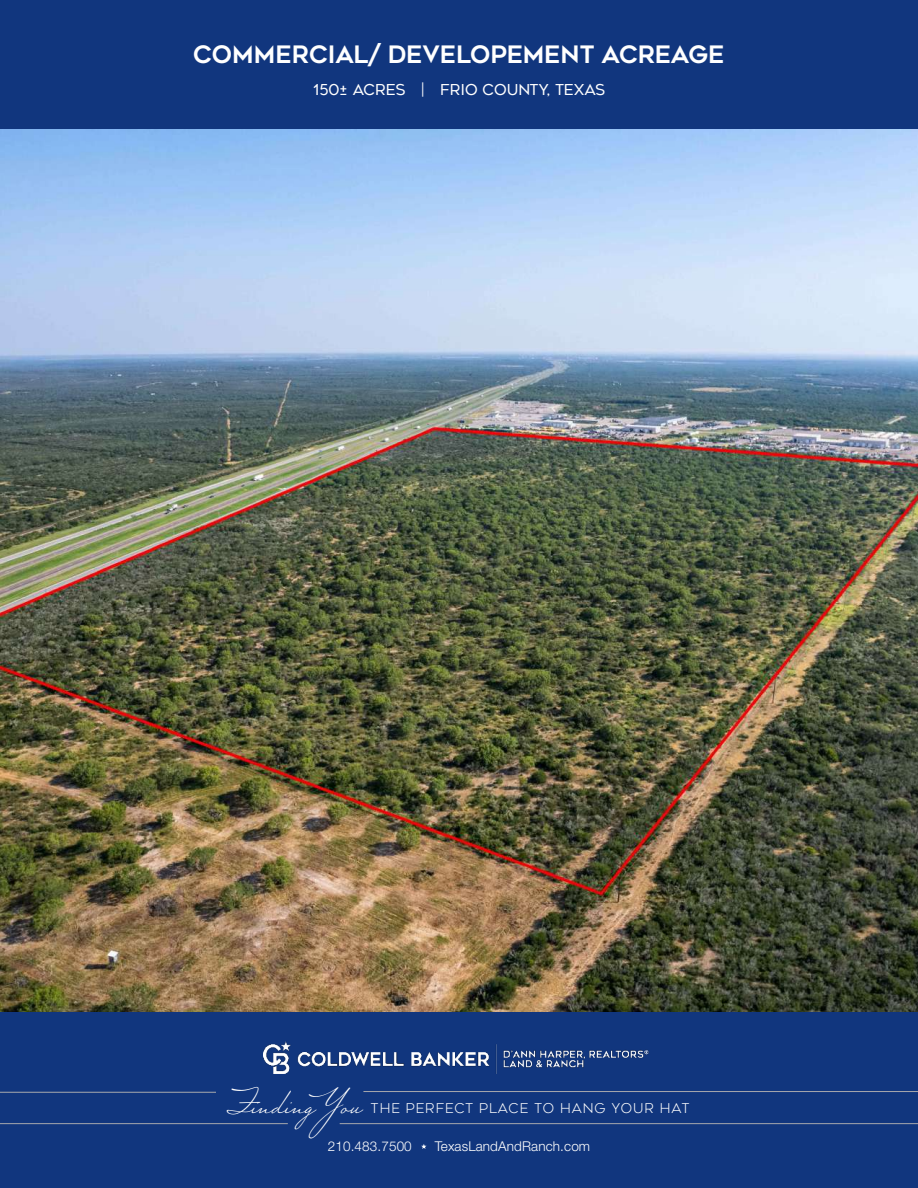
<style>
.page{position:relative;width:918px;height:1188px;background:#fff}
.page>*{position:absolute;margin:0;border:0;box-sizing:border-box;transform-origin:0 0}
.t1{font:37.5px "Mr Sheffield Pro";color:#fff}
.t2{font:700 24px "Geometos Neue";color:#fff}
.t3{font:15px "Geometos Neue";color:#fff}
.t4{font:300 13.5px "Helvetica Neue LT Std";letter-spacing:.01em;color:#fff}
.t5{font:300 13.5px "Geometos Neue";letter-spacing:.07em;color:#fff}
</style>
<div class="page">
<div style="left:0;top:0;width:918px;height:130px;background:#11367e"></div>
<img style="left:0;top:130px;width:918px;height:882px">
<div style="left:0;top:1012px;width:918px;height:176px;background:#11367e"></div>
<svg style="left:421px;top:1144px;width:6px;height:5px"></svg>
<hr style="left:363px;top:1091px;width:555px;height:1px;background:#a8a9ad">
<hr style="left:340px;top:1123px;width:578px;height:1px;background:#a8a9ad">
<hr style="left:0;top:1123px;width:288px;height:1px;background:#a8a9ad">
<img style="left:264px;top:1041px;width:385px;height:32px">
<hr style="left:0;top:1092px;width:216px;height:1px;background:#a8a9ad">
<h2 class="t2" style="left:193px;top:41px;width:533px">COMMERCIAL/ DEVELOPEMENT ACREAGE</h2>
<p class="t3" style="left:313px;top:81px;width:294px">150± ACRES | FRIO COUNTY, TEXAS</p>
<h1 class="t1" style="left:229px;top:1078px;width:139px">Finding You</h1>
<p class="t5" style="left:371px;top:1100px;width:320px">THE PERFECT PLACE TO HANG YOUR HAT</p>
<p class="t4" style="left:328px;top:1138px;width:86px">210.483.7500</p>
<p class="t4" style="left:435px;top:1138px;width:157px">TexasLandAndRanch.com</p>
</div>
